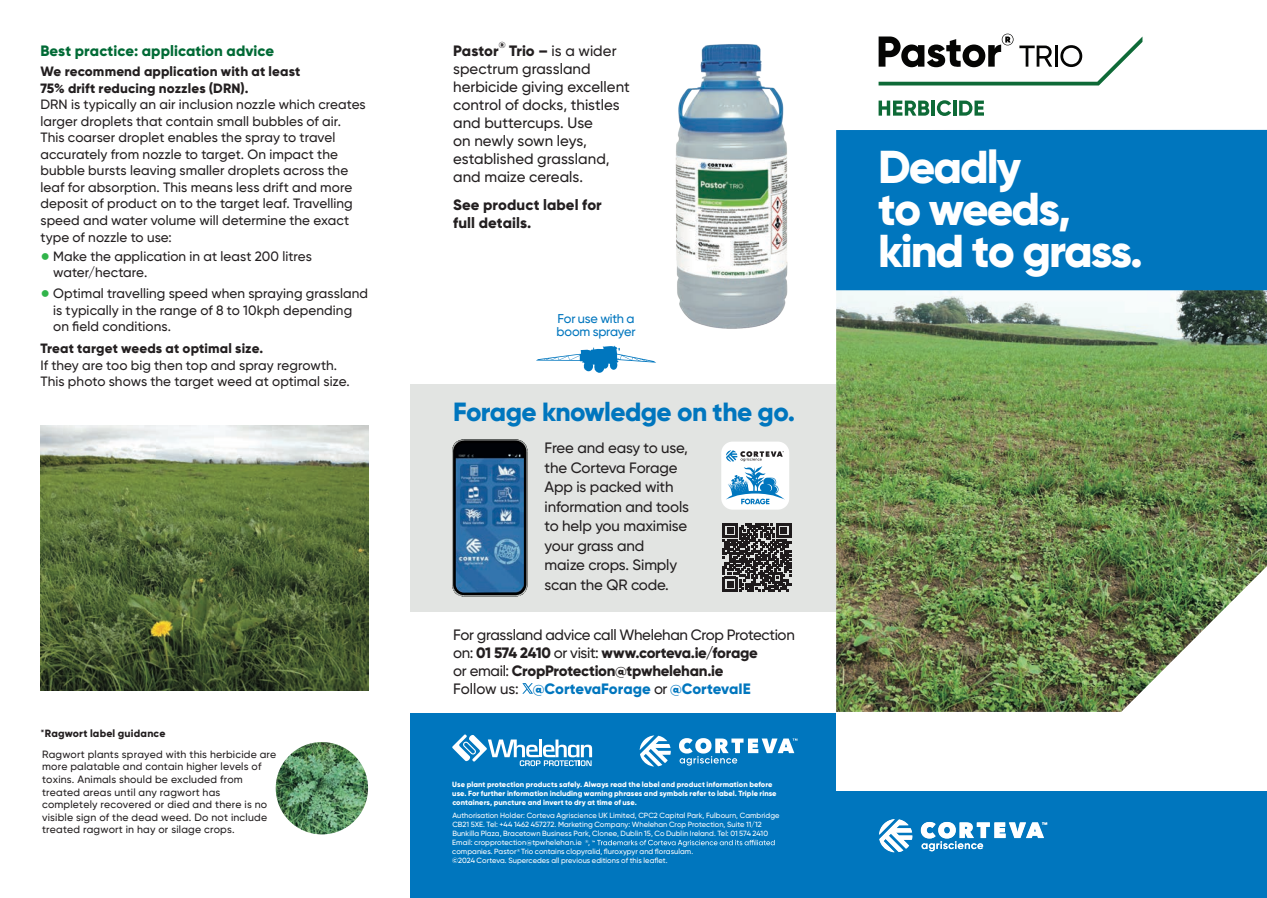
<style>
.page{position:relative;width:1267px;height:898px;background:#fff}
.page>*{position:absolute;margin:0;border:0;box-sizing:border-box;transform-origin:0 0}
.t1{font:800 46.05px/42px "Gilroy";letter-spacing:-.045em;color:#fff}
.t2{font:800 26.25px "Gilroy";letter-spacing:-.025em;color:#0076be}
.t3{font:500 15px/18px "Gilroy";letter-spacing:-.01em;color:#231f20}
.t4{font:800 15px/18px "Gilroy";letter-spacing:.005em;color:#231f20}
.t5{font:800 15px "Gilroy";letter-spacing:.005em;color:#006a35}
.t6{font:500 13.5px/16.5px "Gilroy";letter-spacing:.005em;color:#231f20}
.t7{font:800 13.5px/16.5px "Gilroy";letter-spacing:.01em;color:#231f20}
.t8{font:500 12.75px/12.8px "Gilroy";letter-spacing:-.015em;color:#0076be}
.t9{font:500 10.5px/12.6px "Gilroy";letter-spacing:.015em;color:#231f20}
.t10{font:800 10.5px "Gilroy";letter-spacing:.015em;color:#231f20}
.t11{font:800 8.7px "Gilroy";color:#231f20}
.t12{font:500 7.5px/9px "Gilroy";letter-spacing:.005em;color:#fff}
.t13{font:800 7.5px/9px "Gilroy";letter-spacing:.005em;color:#fff}
.s1{font-size:30px;color:#31b44a}
.s2{font-weight:500}
.s3{font-weight:800}
.s4{font-weight:800;color:#0076be}
</style>
<div class="page">
<img style="left:836px;top:290px;width:430px;height:421px">
<div style="left:830px;top:790px;width:436px;height:107px;background:#0076be"></div>
<div style="left:410px;top:712px;width:426px;height:185px;background:#0076be"></div>
<svg style="left:597px;top:839px;width:177px;height:7px"></svg>
<div style="left:410px;top:384px;width:426px;height:227px;background:#e2e4e2"></div>
<div style="left:721px;top:441px;width:68px;height:68px;background:#fff;border-radius:11px"></div>
<svg style="left:726px;top:450px;width:58px;height:54px"></svg>
<svg style="left:639px;top:735px;width:31px;height:31px"></svg>
<svg style="left:679px;top:738px;width:118px;height:27px"></svg>
<svg style="left:452px;top:734px;width:140px;height:31px"></svg>
<img style="left:675px;top:44px;width:113px;height:285px">
<svg style="left:722px;top:523px;width:70px;height:69px"></svg>
<svg style="left:722px;top:523px;width:68px;height:68px"></svg>
<svg style="left:452px;top:439px;width:75px;height:157px"></svg>
<svg style="left:453px;top:440px;width:73px;height:155px"></svg>
<img style="left:455px;top:443px;width:68px;height:149px">
<svg style="left:536px;top:345px;width:120px;height:27px"></svg>
<svg style="left:522px;top:683px;width:11px;height:10px"></svg>
<img style="left:40px;top:425px;width:328px;height:265px">
<svg style="left:878px;top:100px;width:51px;height:16px"></svg>
<hr style="left:931px;top:100px;width:3px;height:16px;background:#0e6a37">
<svg style="left:936px;top:100px;width:14px;height:16px"></svg>
<svg style="left:953px;top:100px;width:3px;height:16px"></svg>
<svg style="left:959px;top:100px;width:24px;height:16px"></svg>
<svg style="left:878px;top:34px;width:264px;height:51px"></svg>
<div style="left:836px;top:130px;width:430px;height:160px;background:#0076be"></div>
<svg style="left:879px;top:819px;width:33px;height:33px"></svg>
<svg style="left:920px;top:821px;width:127px;height:29px"></svg>
<img style="left:276px;top:741px;width:92px;height:93px;border-radius:46px">
<p class="t5" style="left:40px;top:41px;width:235px">Best practice: application advice</p>
<p class="t7" style="left:40px;top:63px;width:261px">We recommend application with at least<br>75% drift reducing nozzles (DRN).</p>
<p class="t6" style="left:40px;top:97px;width:327px">DRN is typically an air inclusion nozzle which creates larger droplets that contain small bubbles of air.<br>This coarser droplet enables the spray to travel accurately from nozzle to target. On impact the bubble bursts leaving smaller droplets across the leaf for absorption. This means less drift and more deposit of product on to the target leaf. Travelling speed and water volume will determine the exact type of nozzle to use:</p>
<p class="t6" style="left:53px;top:249px;width:260px;text-indent:-13px"><span class="s1">•</span> Make the application in at least 200 litres water/hectare.</p>
<p class="t6" style="left:53px;top:286px;width:316px;text-indent:-13px"><span class="s1">•</span> Optimal travelling speed when spraying grassland is typically in the range of 8 to 10kph depending on field conditions.</p>
<p class="t7" style="left:40px;top:340px;width:224px">Treat target weeds at optimal size.</p>
<p class="t6" style="left:40px;top:358px;width:311px">If they are too big then top and spray regrowth.<br>This photo shows the target weed at optimal size.</p>
<p class="t10" style="left:40px;top:726px;width:126px"><span class="s2">*</span>Ragwort label guidance</p>
<p class="t9" style="left:42px;top:748px;width:236px">Ragwort plants sprayed with this herbicide are more palatable and contain higher levels of toxins. Animals should be excluded from treated areas until any ragwort has completely recovered or died and there is no visible sign of the dead weed. Do not include treated ragwort in hay or silage crops.</p>
<p class="t11" style="left:498px;top:39px;width:8px">®</p>
<p class="t3" style="left:453px;top:42px;width:178px;text-indent:56px"><span class="s3">Trio –</span> is a wider spectrum grassland herbicide giving excellent control of docks, thistles and buttercups. Use<br>on newly sown leys, established grassland, and maize cereals.</p>
<p class="t4" style="left:453px;top:195px;width:150px">See product label for full details.</p>
<p class="t4" style="left:453px;top:41px;width:47px">Pastor</p>
<p class="t8" style="left:556px;top:313px;width:80px">For use with a boom sprayer</p>
<h2 class="t2" style="left:453px;top:394px;width:343px">Forage knowledge on the go.</h2>
<p class="t3" style="left:544px;top:439px;width:146px;line-height:19.5px">Free and easy to use, the Corteva Forage<br>App is packed with information and tools to help you maximise your grass and<br>maize crops. Simply scan the QR code.</p>
<p class="t3" style="left:453px;top:626px;width:343px">For grassland advice call Whelehan Crop Protection on: <span class="s3">01 574 2410</span> or visit: <span class="s3">www.corteva.ie/forage<br></span>or email: <span class="s3">CropProtection@tpwhelehan.ie<br></span>Follow us: <span class="s4">@CortevaForage</span> or <span class="s4">@CortevaIE</span></p>
<p class="t13" style="left:452px;top:779px;width:326px">Use plant protection products safely. Always read the label and product information before use. For further information including warning phrases and symbols refer to label. Triple rinse containers, puncture and invert to dry at time of use.</p>
<p class="t12" style="left:452px;top:811px;width:328px">Authorisation Holder: Corteva Agriscience UK Limited, CPC2 Capital Park, Fulbourn, Cambridge CB21 5XE. Tel: +44 1462 457272. Marketing Company: Whelehan Crop Protection, Suite 11/12<br>Bunkilla Plaza, Bracetown Business Park, Clonee, Dublin 15, Co Dublin Ireland. Tel: 01 574 2410<br>Email: cropprotection@tpwhelehan.ie <sup>®</sup>, ™<br>companies. Pastor<sup>®</sup> Trio contains clopyralid, fluroxypyr and florasulam.<br>©2024 Corteva. Supercedes all previous editions of this leaflet.</p>
<h1 class="t1" style="left:877px;top:146px;width:266px">Deadly<br>to weeds, kind to grass.</h1>
</div>
